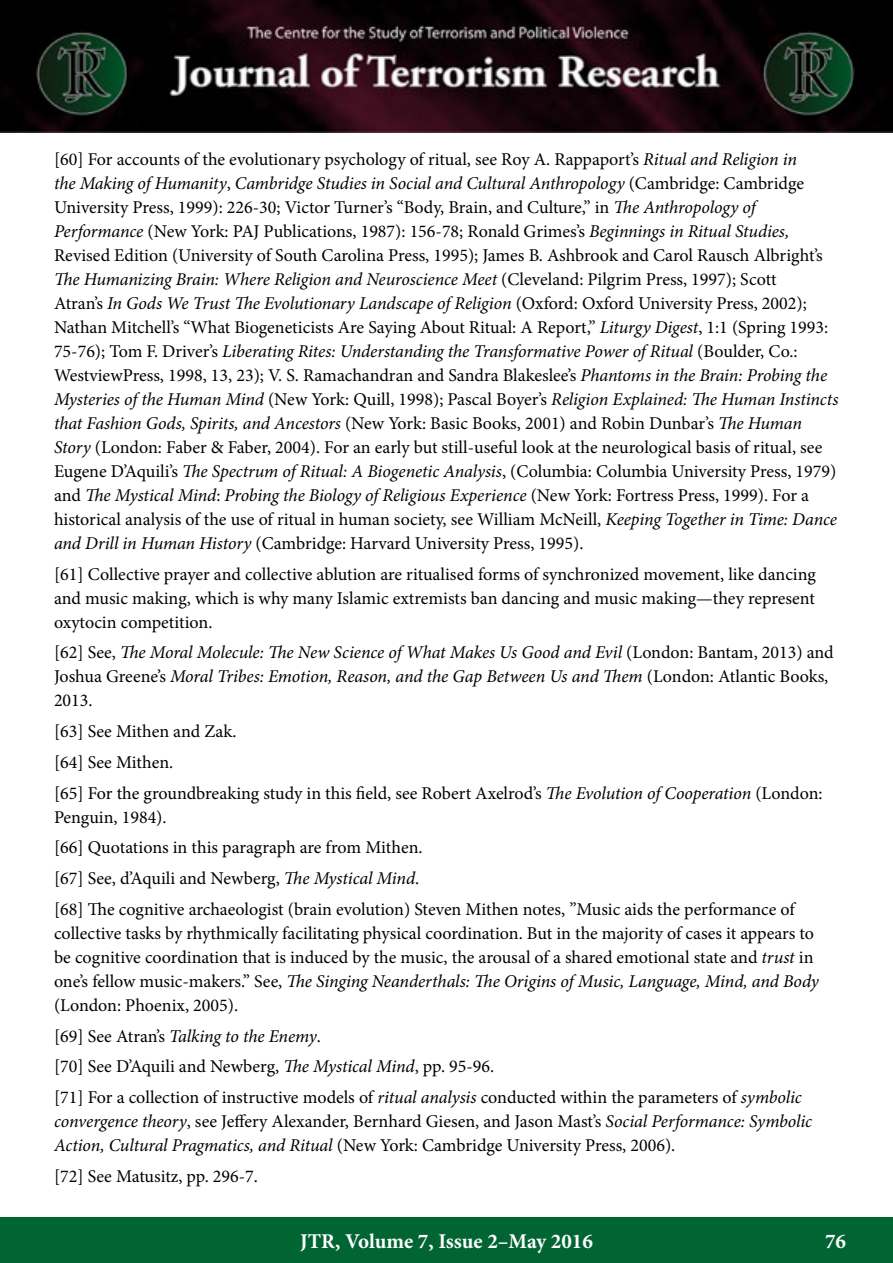
<style>
.page{position:relative;width:893px;height:1263px;background:#fff}
.page>*{position:absolute;margin:0;border:0;box-sizing:border-box;transform-origin:0 0}
.t1{font:700 21px "Minion Pro";color:#fff}
.t2{font:18px/24px "Minion Pro";color:#000}
.t3{font:italic 18px/24px "Minion Pro";letter-spacing:-.005em;color:#000}
.s1{font-style:italic}
.s2{font-style:normal}
</style>
<div class="page">
<div style="left:0;top:1217px;width:893px;height:46px;background:#006533"></div>
<img style="left:0;top:0;width:893px;height:133px">
<p class="t2" style="left:54px;top:147px;width:786px">[60] For accounts of the evolutionary psychology of ritual, see Roy A. Rappaport’s <span class="s1">Ritual and Religion in<br>the Making of Humanity</span>, <span class="s1">Cambridge Studies in Social and Cultural Anthropology</span> (Cambridge: Cambridge University Press, 1999): 226-30; Victor Turner’s “Body, Brain, and Culture,” in <span class="s1">The Anthropology of Performance</span> (New York: PAJ Publications, 1987): 156-78; Ronald Grimes’s <span class="s1">Beginnings in Ritual Studies, </span>Revised Edition (University of South Carolina Press, 1995); James B. Ashbrook and Carol Rausch Albright’s <span class="s1">The Humanizing Brain: Where Religion and Neuroscience Meet</span> (Cleveland: Pilgrim Press, 1997); Scott<br>Atran’s <span class="s1">In Gods We Trust The Evolutionary Landscape of Religion</span> (Oxford: Oxford University Press, 2002); Nathan Mitchell’s “What Biogeneticists Are Saying About Ritual: A Report,” <span class="s1">Liturgy Digest</span>, 1:1 (Spring 1993:<br>75-76); Tom F. Driver’s <span class="s1">Liberating Rites: Understanding the Transformative Power of Ritual</span> (Boulder, Co.:<br>WestviewPress, 1998, 13, 23); V. S. Ramachandran and Sandra Blakeslee’s <span class="s1">Phantoms in the Brain: Probing the Mysteries of the Human Mind</span> (New York: Quill, 1998); Pascal Boyer’s <span class="s1">Religion Explained: The Human Instincts that Fashion Gods, Spirits, and Ancestors</span> (New York: Basic Books, 2001) and Robin Dunbar’s <span class="s1">The Human Story</span> (London: Faber &amp; Faber, 2004). For an early but still-useful look at the neurological basis of ritual, see Eugene D’Aquili’s <span class="s1">The Spectrum of Ritual: A Biogenetic Analysis</span>, (Columbia: Columbia University Press, 1979) and <span class="s1">The Mystical Mind</span>: <span class="s1">Probing the Biology of Religious Experience</span> (New York: Fortress Press, 1999). For a historical analysis of the use of ritual in human society, see William McNeill, <span class="s1">Keeping Together in Time: Dance and Drill in Human History</span> (Cambridge: Harvard University Press, 1995).</p>
<p class="t2" style="left:54px;top:562px;width:763px;text-align:justify">[61] Collective prayer and collective ablution are ritualised forms of synchronized movement, like dancing and music making, which is why many Islamic extremists ban dancing and music making—they represent oxytocin competition.</p>
<p class="t3" style="left:54px;top:641px;width:781px"><span class="s2">[62] See,</span> The Moral Molecule: The New Science of What Makes Us Good and Evil <span class="s2">(London: Bantam, 2013) and<br>Joshua Greene’s</span> Moral Tribes: Emotion, Reason, and the Gap Between Us and Them <span class="s2">(London: Atlantic Books,<br>2013.</span></p>
<p class="t2" style="left:54px;top:716px;width:770px;line-height:30.8px">[63] See Mithen and Zak.<br>[64] See Mithen.<br>[65] For the groundbreaking study in this field, see Robert Axelrod’s <span class="s1">The Evolution of Cooperation</span> (London:</p>
<p class="t2" style="left:54px;top:802px;width:742px;line-height:30.8px">Penguin, 1984).<br>[66] Quotations in this paragraph are from Mithen.<br>[67] See, d’Aquili and Newberg, <span class="s1">The Mystical Mind</span>.<br>[68] The cognitive archaeologist (brain evolution) Steven Mithen notes, ”Music aids the performance of</p>
<p class="t2" style="left:54px;top:921px;width:766px">collective tasks by rhythmically facilitating physical coordination. But in the majority of cases it appears to be cognitive coordination that is induced by the music, the arousal of a shared emotional state and <span class="s1">trust</span> in one’s fellow music-makers.” See, <span class="s1">The Singing Neanderthals: The Origins of Music, Language, Mind, and Body </span>(London: Phoenix, 2005).</p>
<p class="t2" style="left:54px;top:1020px;width:749px;line-height:30.8px">[69] See Atran’s <span class="s1">Talking to the Enemy</span>.<br>[70] See D’Aquili and Newberg, <span class="s1">The Mystical Mind</span>, pp. 95-96.<br>[71] For a collection of instructive models of <span class="s1">ritual analysis</span> conducted within the parameters of <span class="s1">symbolic</span></p>
<p class="t2" style="left:54px;top:1109px;width:760px"><span class="s1">convergence theory</span>, see Jeffery Alexander, Bernhard Giesen, and Jason Mast’s <span class="s1">Social Performance: Symbolic<br>Action, Cultural Pragmatics, and Ritual</span> (New York: Cambridge University Press, 2006).</p>
<p class="t2" style="left:54px;top:1164px;width:206px">[72] See Matusitz, pp. 296-7.</p>
<p class="t1" style="left:300px;top:1226px;width:294px">JTR, Volume 7, Issue 2–May 2016</p>
<p class="t1" style="left:825px;top:1226px;width:22px">76</p>
</div>
